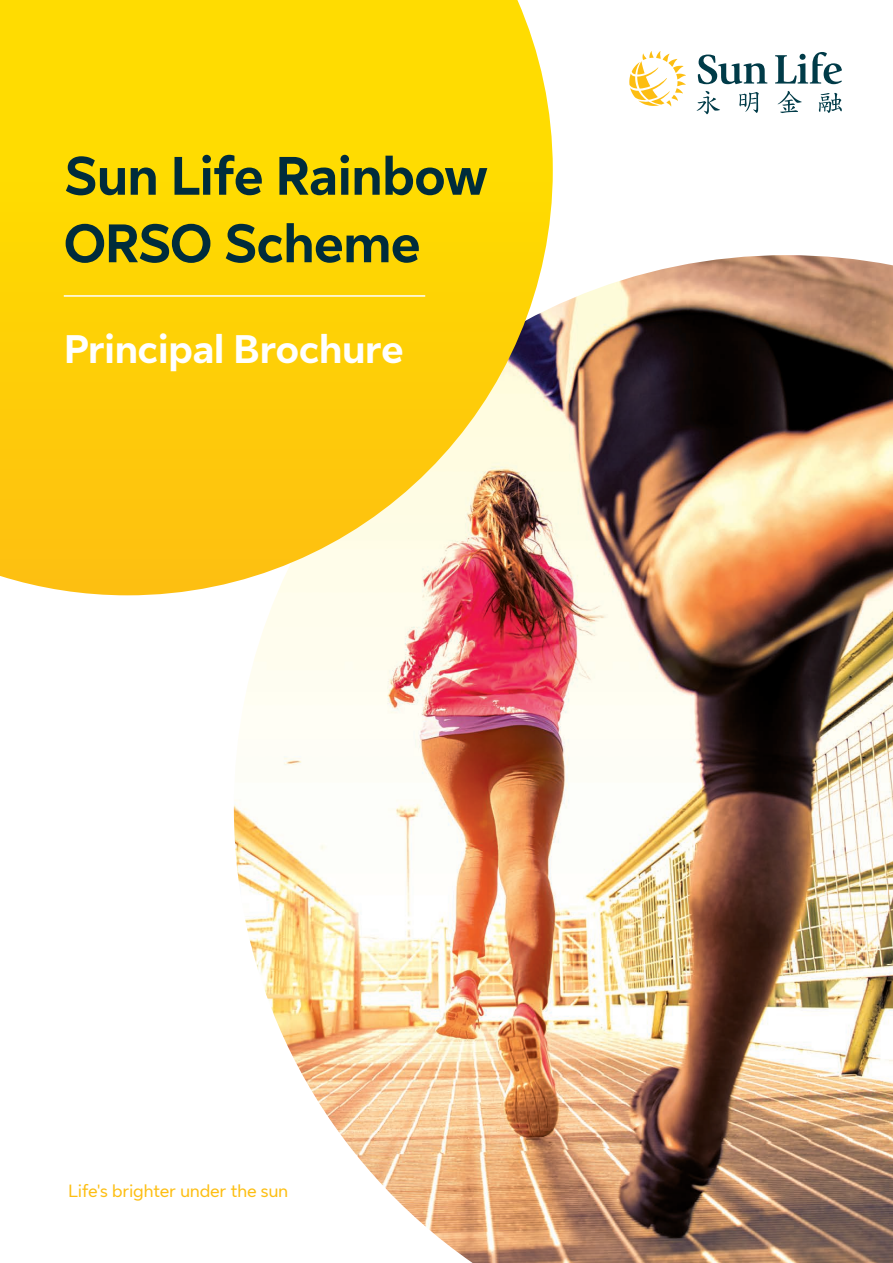
<style>
.page{position:relative;width:893px;height:1263px;background:#fff}
.page>*{position:absolute;margin:0;border:0;box-sizing:border-box;transform-origin:0 0}
.t1{font:700 54px "Sun Life New Text";letter-spacing:-.035em;color:#002c3b}
.t2{font:700 40.5px "Sun Life New Text";letter-spacing:-.025em;color:#fff}
.t3{font:18px "Sun Life New Text";letter-spacing:-.02em;color:#fdbe12}
</style>
<div class="page">
<img style="left:234px;top:255px;width:659px;height:1008px">
<svg style="left:0;top:0;width:553px;height:595px;background:#fad21c"></svg>
<svg style="left:629px;top:51px;width:57px;height:56px"></svg>
<svg style="left:698px;top:55px;width:69px;height:29px"></svg>
<svg style="left:775px;top:52px;width:67px;height:32px"></svg>
<svg style="left:697px;top:91px;width:23px;height:23px"></svg>
<svg style="left:739px;top:92px;width:20px;height:21px"></svg>
<svg style="left:778px;top:91px;width:24px;height:22px"></svg>
<svg style="left:819px;top:93px;width:23px;height:20px"></svg>
<hr style="left:64px;top:295px;width:361px;height:2px;background:#fff">
<p class="t1" style="left:64px;top:138px;width:426px">Sun Life Rainbow</p>
<p class="t1" style="left:64px;top:206px;width:359px">ORSO Scheme</p>
<p class="t2" style="left:64px;top:321px;width:342px">Principal Brochure</p>
<p class="t3" style="left:68px;top:1178px;width:222px">Life's brighter under the sun</p>
</div>
